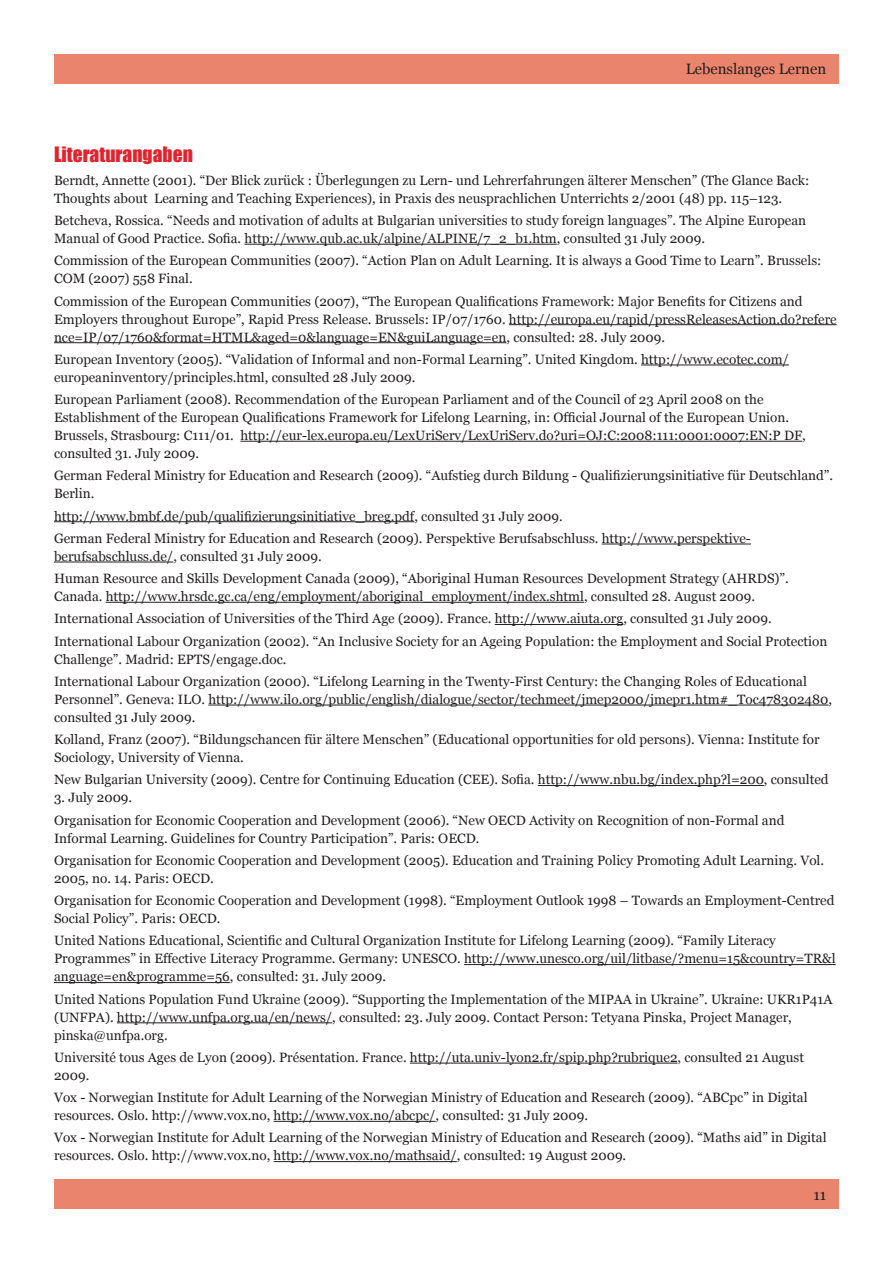
<style>
.page{position:relative;width:893px;height:1263px;background:#fff}
.page>*{position:absolute;margin:0;border:0;box-sizing:border-box;transform-origin:0 0}
.Red_title{font:19.5px "Impact";color:#e0242e}
.t1{font:15px "Georgia";color:#231f20}
.t2{font:13.5px/18px "Georgia";color:#231f20}
</style>
<div class="page">
<div style="left:54px;top:54px;width:785px;height:29px;background:#eb846d"></div>
<div style="left:54px;top:1180px;width:785px;height:29px;background:#eb846d"></div>
<hr style="left:245px;top:244px;width:312px;height:1px;background:#231f20">
<hr style="left:509px;top:324px;width:328px;height:1px;background:#231f20">
<hr style="left:54px;top:342px;width:452px;height:1px;background:#231f20">
<hr style="left:641px;top:365px;width:148px;height:1px;background:#231f20">
<hr style="left:240px;top:441px;width:562px;height:1px;background:#231f20">
<hr style="left:54px;top:521px;width:360px;height:1px;background:#231f20">
<hr style="left:602px;top:544px;width:149px;height:1px;background:#231f20">
<hr style="left:54px;top:562px;width:119px;height:1px;background:#231f20">
<hr style="left:106px;top:602px;width:478px;height:1px;background:#231f20">
<hr style="left:495px;top:624px;width:128px;height:1px;background:#231f20">
<hr style="left:208px;top:705px;width:620px;height:1px;background:#231f20">
<hr style="left:538px;top:785px;width:226px;height:1px;background:#231f20">
<hr style="left:464px;top:964px;width:372px;height:1px;background:#231f20">
<hr style="left:54px;top:982px;width:176px;height:1px;background:#231f20">
<hr style="left:117px;top:1022px;width:215px;height:1px;background:#231f20">
<hr style="left:410px;top:1063px;width:267px;height:1px;background:#231f20">
<hr style="left:274px;top:1121px;width:162px;height:1px;background:#231f20">
<hr style="left:274px;top:1161px;width:183px;height:1px;background:#231f20">
<p class="t1" style="left:686px;top:60px;width:142px">Lebenslanges Lernen</p>
<p class="Red_title" style="left:54px;top:140px;width:140px">Literaturangaben</p>
<p class="t2" style="left:54px;top:171px;width:757px">Berndt, Annette (2001). “Der Blick zurück : Überlegungen zu Lern- und Lehrerfahrungen älterer Menschen” (The Glance Back:<br>Thoughts about Learning and Teaching Experiences), in Praxis des neusprachlichen Unterrichts 2/2001 (48) pp. 115–123.</p>
<p class="t2" style="left:54px;top:212px;width:754px">Betcheva, Rossica. “Needs and motivation of adults at Bulgarian universities to study foreign languages”. The Alpine European<br>Manual of Good Practice. Sofia. http://www.qub.ac.uk/alpine/ALPINE/7_2_b1.htm, consulted 31 July 2009.</p>
<p class="t2" style="left:54px;top:252px;width:769px">Commission of the European Communities (2007). “Action Plan on Adult Learning. It is always a Good Time to Learn”. Brussels:<br>COM (2007) 558 Final.</p>
<p class="t2" style="left:54px;top:292px;width:784px">Commission of the European Communities (2007), “The European Qualifications Framework: Major Benefits for Citizens and<br>Employers throughout Europe”, Rapid Press Release. Brussels: IP/07/1760. http://europa.eu/rapid/pressReleasesAction.do?refere nce=IP/07/1760&amp;format=HTML&amp;aged=0&amp;language=EN&amp;guiLanguage=en, consulted: 28. July 2009.</p>
<p class="t2" style="left:54px;top:350px;width:736px">European Inventory (2005). “Validation of Informal and non-Formal Learning”. United Kingdom. http://www.ecotec.com/ europeaninventory/principles.html, consulted 28 July 2009.</p>
<p class="t2" style="left:54px;top:391px;width:753px">European Parliament (2008). Recommendation of the European Parliament and of the Council of 23 April 2008 on the Establishment of the European Qualifications Framework for Lifelong Learning, in: Official Journal of the European Union.<br>Brussels, Strasbourg: C111/01. http://eur-lex.europa.eu/LexUriServ/LexUriServ.do?uri=OJ:C:2008:111:0001:0007:EN:P DF, consulted 31. July 2009.</p>
<p class="t2" style="left:54px;top:467px;width:780px">German Federal Ministry for Education and Research (2009). “Aufstieg durch Bildung - Qualifizierungsinitiative für Deutschland”.<br>Berlin.</p>
<p class="t2" style="left:54px;top:507px;width:510px">http://www.bmbf.de/pub/qualifizierungsinitiative_breg.pdf, consulted 31 July 2009.</p>
<p class="t2" style="left:54px;top:529px;width:698px">German Federal Ministry for Education and Research (2009). Perspektive Berufsabschluss. http://www.perspektive&shy;berufsabschluss.de/, consulted 31 July 2009.</p>
<p class="t2" style="left:54px;top:570px;width:736px">Human Resource and Skills Development Canada (2009), “Aboriginal Human Resources Development Strategy (AHRDS)”.<br>Canada. http://www.hrsdc.gc.ca/eng/employment/aboriginal_employment/index.shtml, consulted 28. August 2009.</p>
<p class="t2" style="left:54px;top:610px;width:719px">International Association of Universities of the Third Age (2009). France. http://www.aiuta.org, consulted 31 July 2009.</p>
<p class="t2" style="left:54px;top:632px;width:775px">International Labour Organization (2002). “An Inclusive Society for an Ageing Population: the Employment and Social Protection<br>Challenge”. Madrid: EPTS/engage.doc.</p>
<p class="t2" style="left:54px;top:672px;width:780px">International Labour Organization (2000). “Lifelong Learning in the Twenty-First Century: the Changing Roles of Educational<br>Personnel”. Geneva: ILO. http://www.ilo.org/public/english/dialogue/sector/techmeet/jmep2000/jmepr1.htm#_Toc478302480, consulted 31 July 2009.</p>
<p class="t2" style="left:54px;top:731px;width:767px">Kolland, Franz (2007). “Bildungschancen für ältere Menschen” (Educational opportunities for old persons). Vienna: Institute for<br>Sociology, University of Vienna.</p>
<p class="t2" style="left:54px;top:771px;width:776px">New Bulgarian University (2009). Centre for Continuing Education (CEE). Sofia. http://www.nbu.bg/index.php?l=200, consulted</p>
<p class="t2" style="left:54px;top:789px;width:80px">3. July 2009.</p>
<p class="t2" style="left:54px;top:811px;width:732px">Organisation for Economic Cooperation and Development (2006). “New OECD Activity on Recognition of non-Formal and<br>Informal Learning. Guidelines for Country Participation”. Paris: OECD.</p>
<p class="t2" style="left:54px;top:851px;width:772px">Organisation for Economic Cooperation and Development (2005). Education and Training Policy Promoting Adult Learning. Vol.<br>2005, no. 14. Paris: OECD.</p>
<p class="t2" style="left:54px;top:892px;width:782px">Organisation for Economic Cooperation and Development (1998). “Employment Outlook 1998 – Towards an Employment-Centred<br>Social Policy”. Paris: OECD.</p>
<p class="t2" style="left:54px;top:932px;width:783px">United Nations Educational, Scientific and Cultural Organization Institute for Lifelong Learning (2009). “Family Literacy<br>Programmes” in Effective Literacy Programme. Germany: UNESCO. http://www.unesco.org/uil/litbase/?menu=15&amp;country=TR&amp;l anguage=en&amp;programme=56, consulted: 31. July 2009.</p>
<p class="t2" style="left:54px;top:990px;width:780px">United Nations Population Fund Ukraine (2009). “Supporting the Implementation of the MIPAA in Ukraine”. Ukraine: UKR1P41A (UNFPA). http://www.unfpa.org.ua/en/news/, consulted: 23. July 2009. Contact Person: Tetyana Pinska, Project Manager, pinska@unfpa.org.</p>
<p class="t2" style="left:54px;top:1048px;width:751px">Université tous Ages de Lyon (2009). Présentation. France. http://uta.univ-lyon2.fr/spip.php?rubrique2, consulted 21 August<br>2009.</p>
<p class="t2" style="left:54px;top:1089px;width:755px">Vox - Norwegian Institute for Adult Learning of the Norwegian Ministry of Education and Research (2009). “ABCpc” in Digital resources. Oslo. http://www.vox.no, http://www.vox.no/abcpc/, consulted: 31 July 2009.</p>
<p class="t2" style="left:54px;top:1129px;width:774px">Vox - Norwegian Institute for Adult Learning of the Norwegian Ministry of Education and Research (2009). “Maths aid” in Digital resources. Oslo. http://www.vox.no, http://www.vox.no/mathsaid/, consulted: 19 August 2009.</p>
<p class="t1" style="left:813px;top:1186px;width:14px">11</p>
</div>
